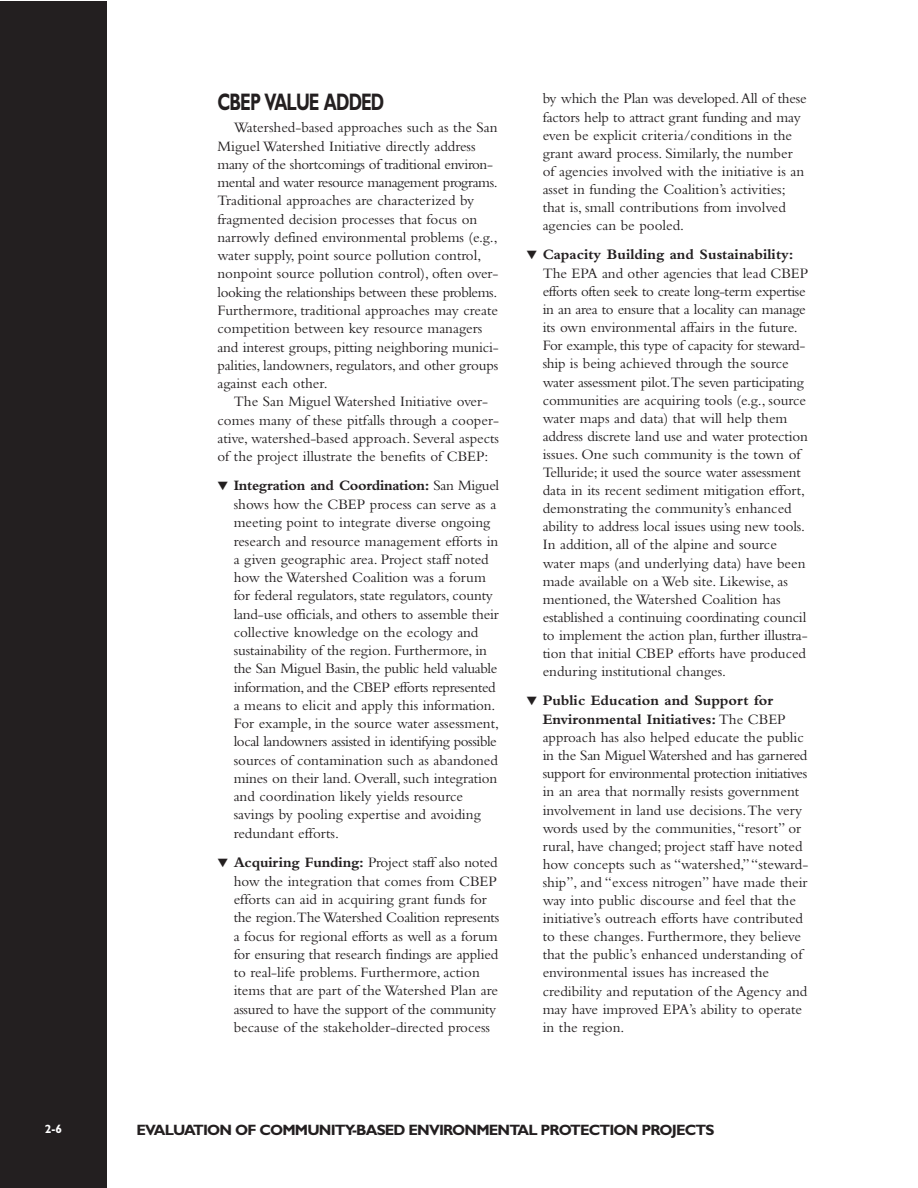
<style>
.page{position:relative;width:918px;height:1188px;background:#fff}
.page>*{position:absolute;margin:0;border:0;box-sizing:border-box;transform-origin:0 0}
.t1{font:700 24px "Gill Sans";letter-spacing:-.055em;color:#231f20;scale:.7 1}
.t2{font:15px/18.1px "Bembo";color:#231f20}
.t3{font:700 15px "Gill Sans";letter-spacing:-.055em;color:#231f20}
.t4{font:700 12px "Gill Sans";color:#fff}
.s1{font-weight:700}
</style>
<div class="page">
<div style="left:0;top:1px;width:107px;height:1187px;background:#231f20"></div>
<h2 class="t1" style="left:218px;top:93px;width:240px">CBEP VALUE ADDED</h2>
<p class="t2" style="left:218px;top:120px;width:283px;text-indent:16px">Watershed-based approaches such as the San Miguel Watershed Initiative directly address many of the shortcomings of traditional environ&shy;mental and water resource management programs.<br>Traditional approaches are characterized by fragmented decision processes that focus on narrowly defined environmental problems (e.g., water supply, point source pollution control, nonpoint source pollution control), often over&shy;looking the relationships between these problems.<br>Furthermore, traditional approaches may create competition between key resource managers and interest groups, pitting neighboring munici&shy;palities, landowners, regulators, and other groups against each other.</p>
<p class="t2" style="left:218px;top:394px;width:283px;text-indent:16px">The San Miguel Watershed Initiative over&shy;comes many of these pitfalls through a cooper&shy;ative, watershed-based approach. Several aspects of the project illustrate the benefits of CBEP:</p>
<p class="t2" style="left:234px;top:478px;width:267px;text-indent:-16px">▼ <span class="s1">Integration and Coordination:</span> San Miguel shows how the CBEP process can serve as a meeting point to integrate diverse ongoing research and resource management efforts in a given geographic area. Project staff noted how the Watershed Coalition was a forum for federal regulators, state regulators, county land-use officials, and others to assemble their collective knowledge on the ecology and sustainability of the region. Furthermore, in the San Miguel Basin, the public held valuable information, and the CBEP efforts represented a means to elicit and apply this information.<br>For example, in the source water assessment, local landowners assisted in identifying possible sources of contamination such as abandoned mines on their land. Overall, such integration and coordination likely yields resource savings by pooling expertise and avoiding redundant efforts.</p>
<p class="t2" style="left:234px;top:854px;width:267px;text-indent:-16px">▼ <span class="s1">Acquiring Funding:</span> Project staff also noted how the integration that comes from CBEP efforts can aid in acquiring grant funds for the region.The Watershed Coalition represents a focus for regional efforts as well as a forum for ensuring that research findings are applied to real-life problems. Furthermore, action items that are part of the Watershed Plan are assured to have the support of the community because of the stakeholder-directed process</p>
<p class="t2" style="left:543px;top:91px;width:266px">by which the Plan was developed. All of these factors help to attract grant funding and may even be explicit criteria/conditions in the grant award process. Similarly, the number of agencies involved with the initiative is an asset in funding the Coalition’s activities; that is, small contributions from involved agencies can be pooled.</p>
<p class="t2" style="left:543px;top:247px;width:267px;text-indent:-16px">▼ <span class="s1">Capacity Building and Sustainability:<br></span>The EPA and other agencies that lead CBEP efforts often seek to create long-term expertise in an area to ensure that a locality can manage its own environmental affairs in the future.<br>For example, this type of capacity for steward&shy;ship is being achieved through the source water assessment pilot.The seven participating communities are acquiring tools (e.g., source water maps and data) that will help them address discrete land use and water protection issues. One such community is the town of Telluride; it used the source water assessment data in its recent sediment mitigation effort, demonstrating the community’s enhanced ability to address local issues using new tools.<br>In addition, all of the alpine and source water maps (and underlying data) have been made available on a Web site. Likewise, as mentioned, the Watershed Coalition has established a continuing coordinating council to implement the action plan, further illustra&shy;tion that initial CBEP efforts have produced enduring institutional changes.</p>
<p class="t2" style="left:543px;top:693px;width:267px;text-indent:-16px">▼ <span class="s1">Public Education and Support for Environmental Initiatives:</span> The CBEP approach has also helped educate the public in the San Miguel Watershed and has garnered support for environmental protection initiatives in an area that normally resists government involvement in land use decisions. The very words used by the communities, “resort” or rural, have changed; project staff have noted how concepts such as “watershed,” “steward&shy;ship”, and “excess nitrogen” have made their way into public discourse and feel that the initiative’s outreach efforts have contributed to these changes. Furthermore, they believe that the public’s enhanced understanding of environmental issues has increased the credibility and reputation of the Agency and may have improved EPA’s ability to operate in the region.</p>
<p class="t4" style="left:45px;top:1125px;width:19px">2-6</p>
<p class="t3" style="left:136px;top:1124px;width:579px">EVALUATION OF COMMUNITY-BASED ENVIRONMENTAL PROTECTION PROJECTS</p>
</div>
